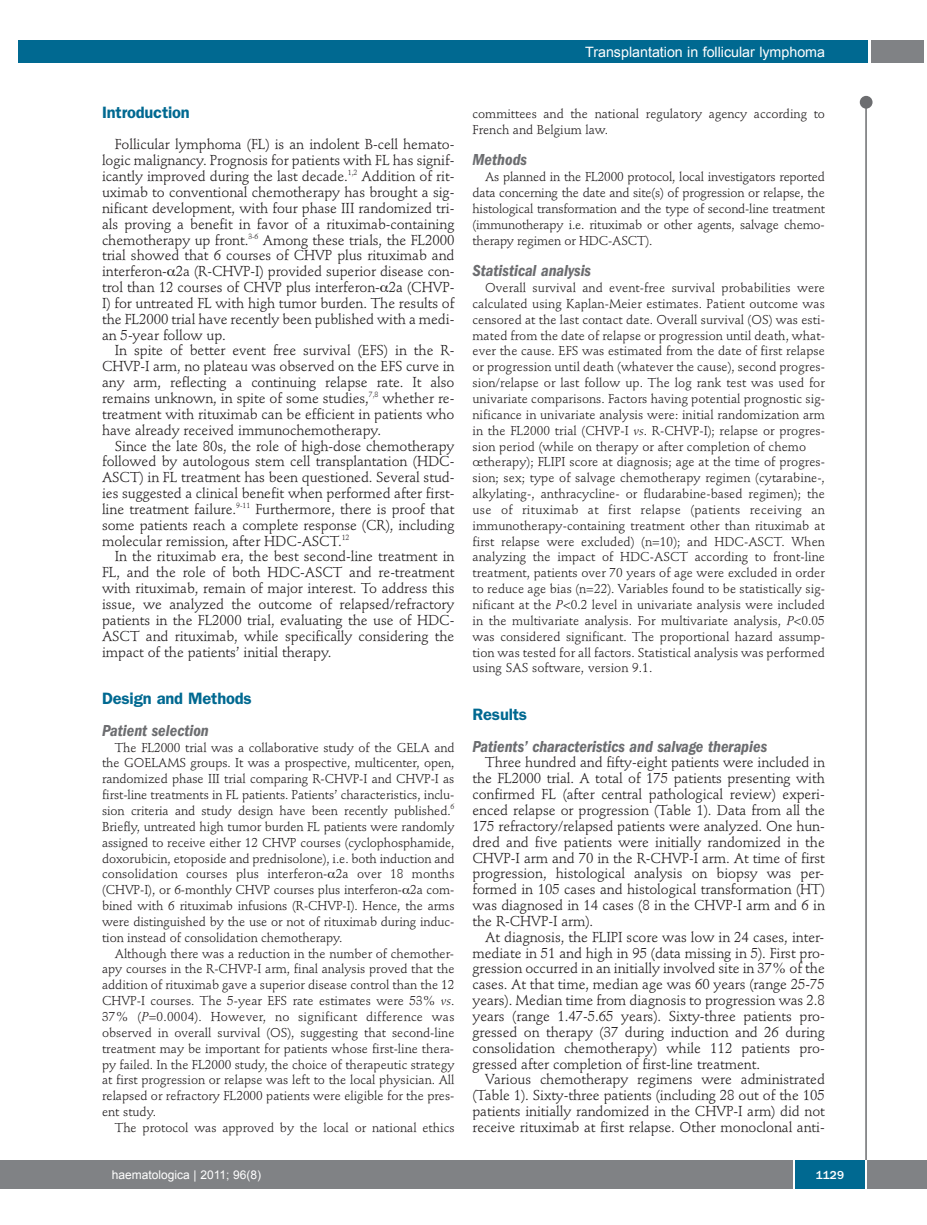
<style>
.page{position:relative;width:927px;height:1225px;background:#fff}
.page>*{position:absolute;margin:0;border:0;box-sizing:border-box;transform-origin:0 0}
.t1{font:italic 600 condensed 16.5px "Franklin Gothic";color:#6c6d70}
.t2{font:600 16.5px "Franklin Gothic";letter-spacing:-.01em;color:#006991}
.t3{font:14.25px/15.9px "Stempel Schneidler";letter-spacing:-.005em;color:#231f20;text-align:justify}
.t4{font:14.25px "Arial";color:#fff}
.t5{font:12.75px/15.9px "Stempel Schneidler";letter-spacing:.005em;color:#231f20;text-align:justify}
.t6{font:12px "Arial";color:#fff}
.t7{font:500 12px "Franklin Gothic";color:#fff}
.s1{font-style:italic}
</style>
<div class="page">
<div style="left:860px;top:96px;width:12px;height:13px;background:#6c6d70;border-radius:50%"></div>
<hr style="left:865px;top:98px;width:2px;height:1062px;background:#6c6d70">
<div style="left:871px;top:40px;width:52px;height:22px;background:#808285"></div>
<div style="left:18px;top:40px;width:849px;height:22px;background:#006991"></div>
<div style="left:17px;top:1160px;width:910px;height:28px;background:#808285"></div>
<div style="left:795px;top:1160px;width:70px;height:28px;background:#006991"></div>
<hr style="left:793px;top:1160px;width:2px;height:28px;background:#fff">
<hr style="left:865px;top:1160px;width:2px;height:28px;background:#fff">
<div style="left:0;top:1160px;width:18px;height:28px;background:#808285"></div>
<p class="t4" style="left:585px;top:44px;width:241px">Transplantation in follicular lymphoma</p>
<p class="t2" style="left:102px;top:106px;width:89px">Introduction</p>
<p class="t3" style="left:102px;top:138px;width:354px;text-indent:13px">Follicular lymphoma (FL) is an indolent B-cell hemato&shy;logic malignancy. Prognosis for patients with FL has signif&shy;icantly improved during the last decade.<sup>1,2</sup> Addition of rit&shy;uximab to conventional chemotherapy has brought a sig&shy;nificant development, with four phase III randomized tri&shy;als proving a benefit in favor of a rituximab-containing chemotherapy up front.<sup>3-6</sup> Among these trials, the FL2000 trial showed that 6 courses of CHVP plus rituximab and interferon- 2a (R-CHVP-I) provided superior disease con&shy;trol than 12 courses of CHVP plus interferon- 2a (CHVP-I) for untreated FL with high tumor burden. The results of the FL2000 trial have recently been published with a medi&shy;an 5-year follow up.</p>
<p class="t3" style="left:102px;top:344px;width:354px;text-indent:13px">In spite of better event free survival (EFS) in the R-CHVP-I arm, no plateau was observed on the EFS curve in any arm, reflecting a continuing relapse rate. It also remains unknown, in spite of some studies,<sup>7,8</sup> whether re&shy;treatment with rituximab can be efficient in patients who have already received immunochemotherapy.</p>
<p class="t3" style="left:102px;top:439px;width:354px;text-indent:13px">Since the late 80s, the role of high-dose chemotherapy followed by autologous stem cell transplantation (HDC-ASCT) in FL treatment has been questioned. Several stud&shy;ies suggested a clinical benefit when performed after first&shy;line treatment failure.<sup>9-11</sup> Furthermore, there is proof that some patients reach a complete response (CR), including molecular remission, after HDC-ASCT.<sup>12</sup></p>
<p class="t3" style="left:102px;top:550px;width:354px;text-indent:13px">In the rituximab era, the best second-line treatment in FL, and the role of both HDC-ASCT and re-treatment with rituximab, remain of major interest. To address this issue, we analyzed the outcome of relapsed/refractory patients in the FL2000 trial, evaluating the use of HDC-ASCT and rituximab, while specifically considering the impact of the patients’ initial therapy.</p>
<p class="t2" style="left:102px;top:692px;width:151px">Design and Methods</p>
<p class="t1" style="left:102px;top:724px;width:108px">Patient selection</p>
<p class="t5" style="left:102px;top:740px;width:354px;text-indent:13px">The FL2000 trial was a collaborative study of the GELA and the GOELAMS groups. It was a prospective, multicenter, open, randomized phase III trial comparing R-CHVP-I and CHVP-I as first-line treatments in FL patients. Patients’ characteristics, inclu&shy;sion criteria and study design have been recently published.<sup>6<br></sup>Briefly, untreated high tumor burden FL patients were randomly assigned to receive either 12 CHVP courses (cyclophosphamide, doxorubicin, etoposide and prednisolone), i.e. both induction and consolidation courses plus interferon- 2a over 18 months (CHVP-I), or 6-monthly CHVP courses plus interferon- 2a com&shy;bined with 6 rituximab infusions (R-CHVP-I). Hence, the arms were distinguished by the use or not of rituximab during induc&shy;tion instead of consolidation chemotherapy.</p>
<p class="t5" style="left:102px;top:946px;width:354px;text-indent:13px">Although there was a reduction in the number of chemother&shy;apy courses in the R-CHVP-I arm, final analysis proved that the addition of rituximab gave a superior disease control than the 12<br>CHVP-I courses. The 5-year EFS rate estimates were 53% <span class="s1">vs</span>.<br>37% (<span class="s1">P</span>=0.0004). However, no significant difference was observed in overall survival (OS), suggesting that second-line treatment may be important for patients whose first-line thera&shy;py failed. In the FL2000 study, the choice of therapeutic strategy at first progression or relapse was left to the local physician. All relapsed or refractory FL2000 patients were eligible for the pres&shy;ent study.</p>
<p class="t5" style="left:115px;top:1120px;width:341px">The protocol was approved by the local or national ethics</p>
<p class="t5" style="left:472px;top:107px;width:354px">committees and the national regulatory agency according to<br>French and Belgium law.</p>
<p class="t1" style="left:472px;top:154px;width:56px">Methods</p>
<p class="t5" style="left:472px;top:170px;width:354px;text-indent:13px">As planned in the FL2000 protocol, local investigators reported data concerning the date and site(s) of progression or relapse, the histological transformation and the type of second-line treatment (immunotherapy i.e. rituximab or other agents, salvage chemo&shy;therapy regimen or HDC-ASCT).</p>
<p class="t1" style="left:472px;top:265px;width:120px">Statistical analysis</p>
<p class="t5" style="left:472px;top:281px;width:354px;text-align:left;text-indent:13px">Overall survival and event-free survival probabilities were calculated using Kaplan-Meier estimates. Patient outcome was censored at the last contact date. Overall survival (OS) was esti&shy;mated from the date of relapse or progression until death, what&shy;ever the cause. EFS was estimated from the date of first relapse or progression until death (whatever the cause), second progres&shy;sion/relapse or last follow up. The log rank test was used for univariate comparisons. Factors having potential prognostic sig&shy;nificance in univariate analysis were: initial randomization arm in the FL2000 trial (CHVP-I <span class="s1">vs</span>. R-CHVP-I); relapse or progres&shy;sion period (while on therapy or after completion of chemo œtherapy); FLIPI score at diagnosis; age at the time of progres&shy;sion; sex; type of salvage chemotherapy regimen (cytarabine-, alkylating-, anthracycline- or fludarabine-based regimen); the use of rituximab at first relapse (patients receiving an immunotherapy-containing treatment other than rituximab at first relapse were excluded) (n=10); and HDC-ASCT. When analyzing the impact of HDC-ASCT according to front-line treatment, patients over 70 years of age were excluded in order to reduce age bias (n=22). Variables found to be statistically sig&shy;nificant at the <span class="s1">P</span>&lt;0.2 level in univariate analysis were included in the multivariate analysis. For multivariate analysis, <span class="s1">P</span>&lt;0.05 was considered significant. The proportional hazard assump&shy;tion was tested for all factors. Statistical analysis was performed using SAS software, version 9.1.</p>
<p class="t2" style="left:472px;top:708px;width:56px">Results</p>
<p class="t1" style="left:472px;top:740px;width:296px">Patients’ characteristics and salvage therapies</p>
<p class="t3" style="left:472px;top:756px;width:354px;text-indent:13px">Three hundred and fifty-eight patients were included in the FL2000 trial. A total of 175 patients presenting with confirmed FL (after central pathological review) experi&shy;enced relapse or progression (Table 1). Data from all the 175 refractory/relapsed patients were analyzed. One hun&shy;dred and five patients were initially randomized in the CHVP-I arm and 70 in the R-CHVP-I arm. At time of first progression, histological analysis on biopsy was per&shy;formed in 105 cases and histological transformation (HT) was diagnosed in 14 cases (8 in the CHVP-I arm and 6 in the R-CHVP-I arm).</p>
<p class="t3" style="left:472px;top:930px;width:354px;text-indent:13px">At diagnosis, the FLIPI score was low in 24 cases, inter&shy;mediate in 51 and high in 95 (data missing in 5). First pro&shy;gression occurred in an initially involved site in 37% of the cases. At that time, median age was 60 years (range 25-75 years). Median time from diagnosis to progression was 2.8 years (range 1.47-5.65 years). Sixty-three patients pro&shy;gressed on therapy (37 during induction and 26 during consolidation chemotherapy) while 112 patients pro&shy;gressed after completion of first-line treatment.</p>
<p class="t3" style="left:472px;top:1073px;width:354px;text-indent:13px">Various chemotherapy regimens were administrated (Table 1). Sixty-three patients (including 28 out of the 105 patients initially randomized in the CHVP-I arm) did not receive rituximab at first relapse. Other monoclonal anti-</p>
<p class="t6" style="left:112px;top:1168px;width:151px">haematologica | 2011; 96(8)</p>
<p class="t7" style="left:816px;top:1171px;width:30px">1129</p>
</div>
